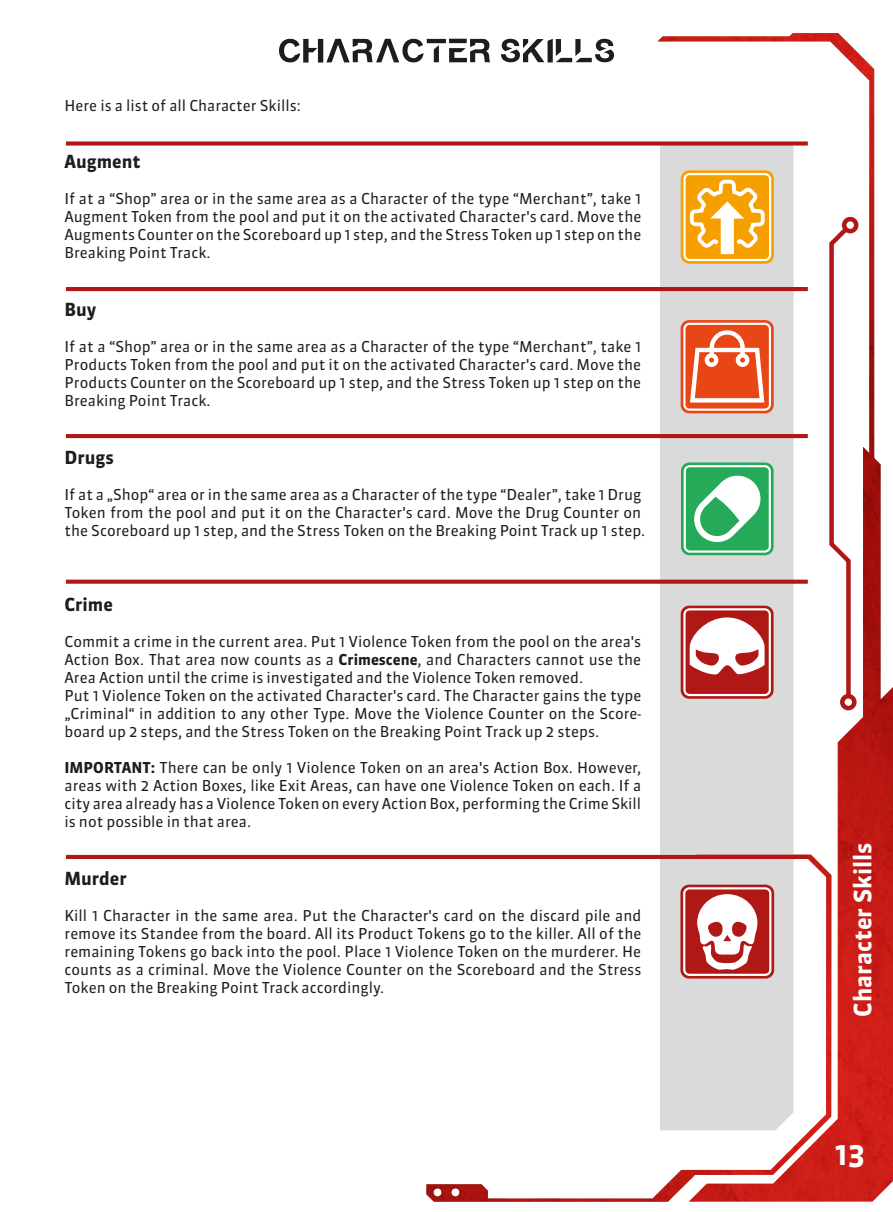
<style>
.page{position:relative;width:893px;height:1212px;background:#fff}
.page>*{position:absolute;margin:0;border:0;box-sizing:border-box;transform-origin:0 0}
.t1{font:700 30px "Sanuk";color:#fff}
.t2{font:700 24px "Sanuk";color:#fff}
.t3{font:700 18px "Sanuk";color:#1d1d1b}
.t4{font:15px/18px "Sanuk";color:#1d1d1b;text-align:justify}
.s1{font-weight:700}
</style>
<div class="page">
<img style="left:426px;top:33px;width:467px;height:1169px">
<svg style="left:279px;top:39px;width:211px;height:24px"></svg>
<svg style="left:501px;top:39px;width:113px;height:23px"></svg>
<div style="left:66px;top:141px;width:742px;height:5px;background:#b01816"></div>
<hr style="left:66px;top:287px;width:742px;height:4px;background:#b01816">
<hr style="left:66px;top:434px;width:742px;height:4px;background:#b01816">
<svg style="left:66px;top:580px;width:742px;height:4px;background:#b42624"></svg>
<hr style="left:66px;top:855px;width:742px;height:4px;background:#b01816">
<div style="left:681px;top:170px;width:93px;height:94px;background:#f6a000;border-radius:8px"></div>
<div style="left:683px;top:173px;width:88px;height:88px;border:2px solid #fff;border-radius:5px"></div>
<svg style="left:689px;top:179px;width:76px;height:75px"></svg>
<div style="left:681px;top:320px;width:93px;height:93px;background:#e84615;border-radius:8px"></div>
<div style="left:683px;top:323px;width:88px;height:88px;border:2px solid #fff;border-radius:5px"></div>
<svg style="left:690px;top:330px;width:74px;height:73px"></svg>
<div style="left:681px;top:606px;width:93px;height:93px;background:#b01816;border-radius:8px"></div>
<svg style="left:690px;top:617px;width:75px;height:57px"></svg>
<div style="left:683px;top:608px;width:88px;height:88px;border:2px solid #fff;border-radius:5px"></div>
<div style="left:680px;top:885px;width:94px;height:93px;background:#b01816;border-radius:9px"></div>
<div style="left:683px;top:887px;width:88px;height:89px;border:2px solid #fff;border-radius:5px"></div>
<svg style="left:697px;top:894px;width:60px;height:76px"></svg>
<div style="left:681px;top:462px;width:93px;height:93px;background:#24aa59;border-radius:8px"></div>
<div style="left:684px;top:465px;width:87px;height:88px;border:2px solid #fff;border-radius:5px"></div>
<svg style="left:694px;top:475px;width:67px;height:67px"></svg>
<p class="t4" style="left:64px;top:96px;width:238px">Here is a list of all Character Skills:</p>
<p class="t3" style="left:64px;top:151px;width:78px">Augment</p>
<p class="t4" style="left:64px;top:190px;width:578px">If at a “Shop” area or in the same area as a Character of the type “Merchant”, take 1<br>Augment Token from the pool and put it on the activated Character's card. Move the Augments Counter on the Scoreboard up 1 step, and the Stress Token up 1 step on the Breaking Point Track.</p>
<p class="t3" style="left:64px;top:298px;width:33px">Buy</p>
<p class="t4" style="left:64px;top:337px;width:578px">If at a “Shop” area or in the same area as a Character of the type “Merchant”, take 1<br>Products Token from the pool and put it on the activated Character's card. Move the Products Counter on the Scoreboard up 1 step, and the Stress Token up 1 step on the Breaking Point Track.</p>
<p class="t3" style="left:64px;top:446px;width:51px">Drugs</p>
<p class="t4" style="left:64px;top:485px;width:582px;text-align:left">If at a „Shop“ area or in the same area as a Character of the type “Dealer”, take 1 Drug<br>Token from the pool and put it on the Character's card. Move the Drug Counter on the Scoreboard up 1 step, and the Stress Token on the Breaking Point Track up 1 step.</p>
<p class="t3" style="left:64px;top:593px;width:50px">Crime</p>
<p class="t4" style="left:64px;top:633px;width:578px;text-align:left">Commit a crime in the current area. Put 1 Violence Token from the pool on the area's Action Box. That area now counts as a <span class="s1">Crimescene</span>, and Characters cannot use the Area Action until the crime is investigated and the Violence Token removed.<br>Put 1 Violence Token on the activated Character's card. The Character gains the type „Criminal“ in addition to any other Type. Move the Violence Counter on the Score&shy;board up 2 steps, and the Stress Token on the Breaking Point Track up 2 steps.</p>
<p class="t4" style="left:64px;top:759px;width:578px"><span class="s1">IMPORTANT:</span> There can be only 1 Violence Token on an area's Action Box. However, areas with 2 Action Boxes, like Exit Areas, can have one Violence Token on each. If a city area already has a Violence Token on every Action Box, performing the Crime Skill is not possible in that area.</p>
<p class="t3" style="left:64px;top:867px;width:64px">Murder</p>
<p class="t4" style="left:65px;top:906px;width:578px">Kill 1 Character in the same area. Put the Character's card on the discard pile and remove its Standee from the board. All its Product Tokens go to the killer. All of the remaining Tokens go back into the pool. Place 1 Violence Token on the murderer. He counts as a criminal. Move the Violence Counter on the Scoreboard and the Stress Token on the Breaking Point Track accordingly.</p>
<h2 class="t2" style="left:848px;top:1016px;width:175px;rotate:-90deg">Character Skills</h2>
<h1 class="t1" style="left:834px;top:1135px;width:33px">13</h1>
</div>
